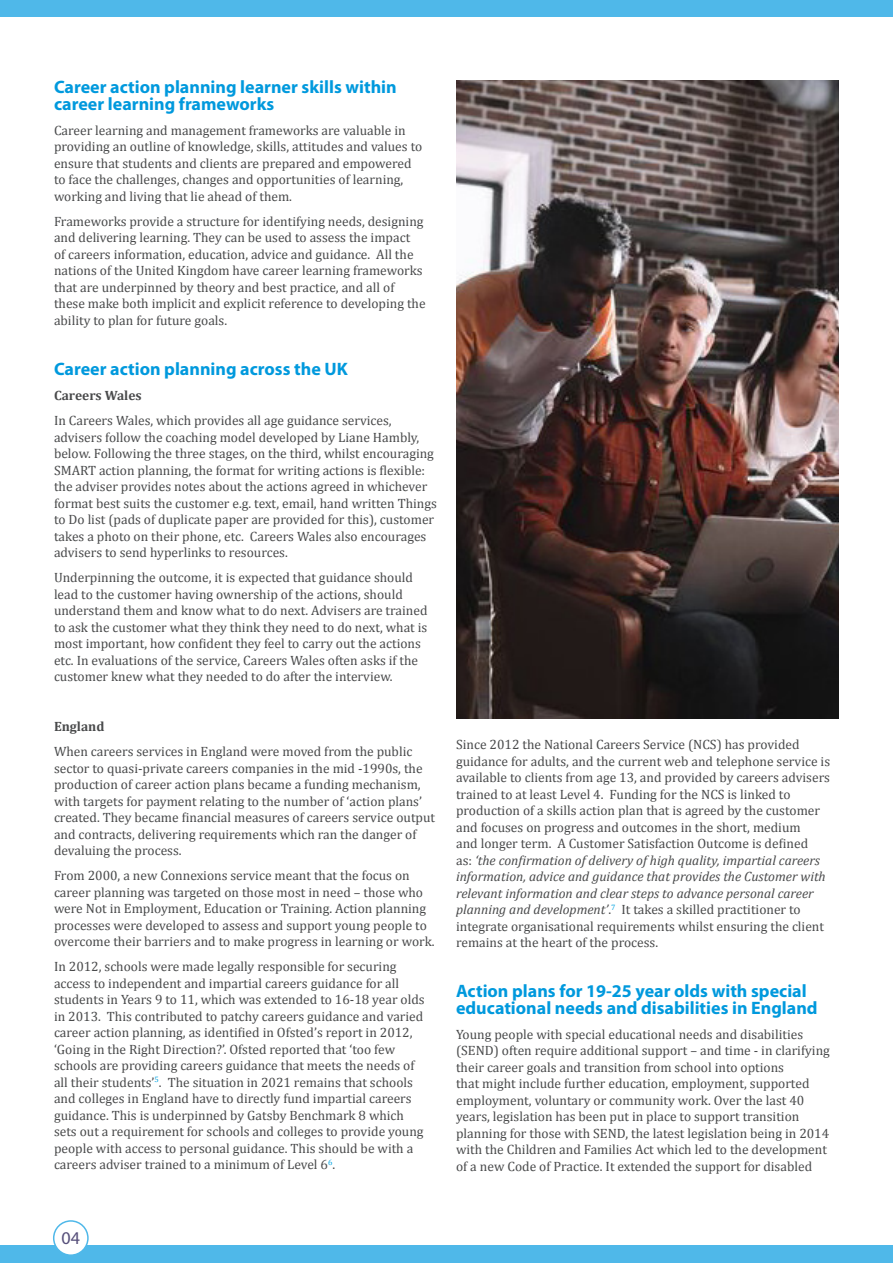
<style>
.page{position:relative;width:893px;height:1263px;background:#fff}
.page>*{position:absolute;margin:0;border:0;box-sizing:border-box;transform-origin:0 0}
.t1{font:700 18px/16.5px "Myriad Pro";color:#09d}
.t2{font:18px "Myriad Pro";color:#564f7a}
.t3{font:13.5px/16.5px "Cambria";color:#494a4b}
.t4{font:700 13.5px "Cambria";color:#494a4b}
.s1{font-style:italic}
</style>
<div class="page">
<div style="left:0;top:0;width:893px;height:16px;background:#4fb8e9"></div>
<div style="left:0;top:1245px;width:893px;height:18px;background:#4fb8e9"></div>
<div style="left:54px;top:1221px;width:34px;height:34px;background:#fff;border-radius:50%"></div>
<div style="left:53px;top:1220px;width:36px;height:36px;border:2px solid #4fb8e9;border-radius:50%"></div>
<img style="left:456px;top:81px;width:383px;height:638px">
<h1 class="t1" style="left:54px;top:79px;width:344px">Career action planning learner skills within career learning frameworks</h1>
<p class="t3" style="left:54px;top:122px;width:370px">Career learning and management frameworks are valuable in providing an outline of knowledge, skills, attitudes and values to ensure that students and clients are prepared and empowered to face the challenges, changes and opportunities of learning, working and living that lie ahead of them.</p>
<p class="t3" style="left:54px;top:213px;width:373px">Frameworks provide a structure for identifying needs, designing and delivering learning. They can be used to assess the impact<br>of careers information, education, advice and guidance. All the nations of the United Kingdom have career learning frameworks that are underpinned by theory and best practice, and all of these make both implicit and explicit reference to developing the ability to plan for future goals.</p>
<h1 class="t1" style="left:54px;top:361px;width:295px">Career action planning across the UK</h1>
<p class="t4" style="left:54px;top:387px;width:89px">Careers Wales</p>
<p class="t3" style="left:54px;top:412px;width:384px">In Careers Wales, which provides all age guidance services, advisers follow the coaching model developed by Liane Hambly, below. Following the three stages, on the third, whilst encouraging SMART action planning, the format for writing actions is flexible: the adviser provides notes about the actions agreed in whichever format best suits the customer e.g. text, email, hand written Things to Do list (pads of duplicate paper are provided for this), customer takes a photo on their phone, etc. Careers Wales also encourages advisers to send hyperlinks to resources.</p>
<p class="t3" style="left:54px;top:569px;width:375px">Underpinning the outcome, it is expected that guidance should lead to the customer having ownership of the actions, should understand them and know what to do next. Advisers are trained to ask the customer what they think they need to do next, what is most important, how confident they feel to carry out the actions etc. In evaluations of the service, Careers Wales often asks if the customer knew what they needed to do after the interview.</p>
<p class="t4" style="left:54px;top:718px;width:52px">England</p>
<p class="t3" style="left:54px;top:743px;width:383px">When careers services in England were moved from the public sector to quasi-private careers companies in the mid -1990s, the production of career action plans became a funding mechanism, with targets for payment relating to the number of ‘action plans’ created. They became financial measures of careers service output and contracts, delivering requirements which ran the danger of devaluing the process.</p>
<p class="t3" style="left:54px;top:867px;width:382px">From 2000, a new Connexions service meant that the focus on career planning was targeted on those most in need – those who were Not in Employment, Education or Training. Action planning processes were developed to assess and support young people to overcome their barriers and to make progress in learning or work.</p>
<p class="t3" style="left:54px;top:958px;width:372px">In 2012, schools were made legally responsible for securing access to independent and impartial careers guidance for all students in Years 9 to 11, which was extended to 16-18 year olds in 2013. This contributed to patchy careers guidance and varied career action planning, as identified in Ofsted’s report in 2012, ‘Going in the Right Direction?’. Ofsted reported that ‘too few schools are providing careers guidance that meets the needs of all their students’<sup>5</sup>. The situation in 2021 remains that schools and colleges in England have to directly fund impartial careers guidance. This is underpinned by Gatsby Benchmark 8 which sets out a requirement for schools and colleges to provide young people with access to personal guidance. This should be with a careers adviser trained to a minimum of Level 6<sup>6</sup>.</p>
<p class="t3" style="left:456px;top:736px;width:376px">Since 2012 the National Careers Service (NCS) has provided guidance for adults, and the current web and telephone service is available to clients from age 13, and provided by careers advisers trained to at least Level 4. Funding for the NCS is linked to production of a skills action plan that is agreed by the customer and focuses on progress and outcomes in the short, medium<br>and longer term. A Customer Satisfaction Outcome is defined<br>as: <span class="s1">‘the confirmation of delivery of high quality, impartial careers information, advice and guidance that provides the Customer with relevant information and clear steps to advance personal career planning and development’</span>.<sup>7</sup> It takes a skilled practitioner to integrate organisational requirements whilst ensuring the client remains at the heart of the process.</p>
<h1 class="t1" style="left:456px;top:983px;width:363px">Action plans for 19-25 year olds with special educational needs and disabilities in England</h1>
<p class="t3" style="left:456px;top:1026px;width:375px">Young people with special educational needs and disabilities (SEND) often require additional support – and time - in clarifying their career goals and transition from school into options<br>that might include further education, employment, supported employment, voluntary or community work. Over the last 40 years, legislation has been put in place to support transition planning for those with SEND, the latest legislation being in 2014 with the Children and Families Act which led to the development of a new Code of Practice. It extended the support for disabled</p>
<h1 class="t2" style="left:62px;top:1228px;width:20px">04</h1>
</div>
